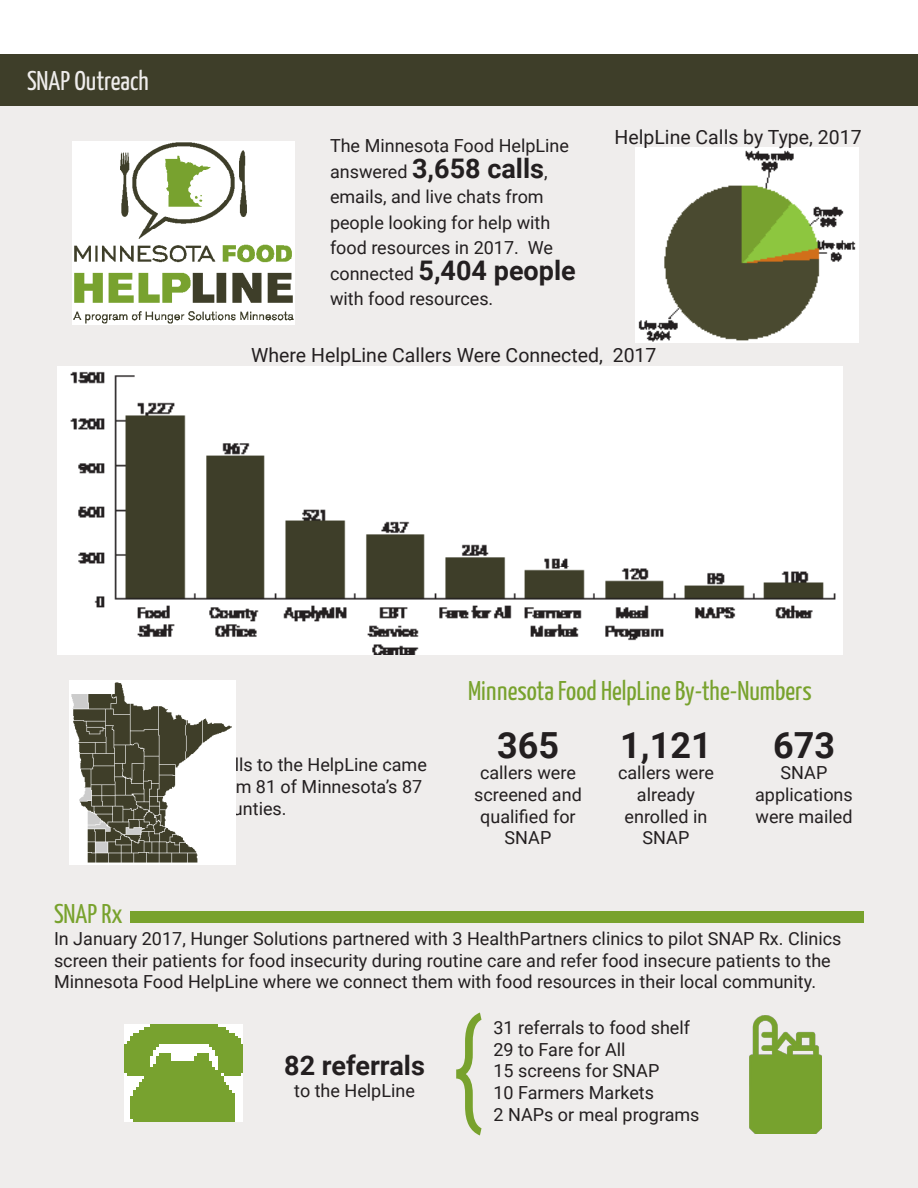
<style>
.page{position:relative;width:918px;height:1188px;background:#fff}
.page>*{position:absolute;margin:0;border:0;box-sizing:border-box;transform-origin:0 0}
.Highlight_Data{font:128.25px "Roboto";color:#78a22d;scale:.67 1}
.Data_Highlight_1{font:700 36px "Roboto";color:#231f20}
.Section_heading{font:27px "Yanone Kaffeesatz";color:#78a22d}
.Text{font:700 27px "Roboto";color:#231f20}
.Internal_Title{font:27px "Yanone Kaffeesatz";color:#efedec}
.Data_Highlight_2{font:700 27px "Roboto";color:#231f20}
.Chart_Title{font:19.5px "Roboto";color:#231f20}
.Text-2{font:18px/21.6px "Roboto";color:#231f20}
.s1{font-weight:400;font-size:18px}
</style>
<div class="page">
<div style="left:0;top:105px;width:918px;height:1083px;background:#efedec"></div>
<img style="left:72px;top:141px;width:223px;height:183px">
<img style="left:57px;top:367px;width:786px;height:288px">
<img style="left:69px;top:680px;width:167px;height:184px">
<div style="left:0;top:54px;width:918px;height:51px;background:#3e3e29"></div>
<img style="left:635px;top:147px;width:223px;height:196px">
<img style="left:125px;top:1024px;width:118px;height:98px">
<img style="left:750px;top:1015px;width:71px;height:119px">
<div style="left:131px;top:911px;width:733px;height:11px;background:#78a22d"></div>
<p class="Internal_Title" style="left:27px;top:61px;width:123px">SNAP Outreach</p>
<p class="Text-2" style="left:330px;top:134px;width:241px">The Minnesota Food HelpLine</p>
<p class="Text" style="left:330px;top:149px;width:219px"><span class="s1">answered</span> 3,658 calls<span class="s1">,</span></p>
<p class="Text-2" style="left:330px;top:184px;width:225px;line-height:25.5px">emails, and live chats from people looking for help with food resources in 2017. We</p>
<p class="Text" style="left:330px;top:251px;width:247px"><span class="s1">connected</span> 5,404 people</p>
<p class="Text-2" style="left:330px;top:287px;width:165px">with food resources.</p>
<p class="Chart_Title" style="left:615px;top:123px;width:249px">HelpLine Calls by Type, 2017</p>
<p class="Chart_Title" style="left:251px;top:341px;width:407px">Where HelpLine Callers Were Connected, 2017</p>
<p class="Text-2" style="left:213px;top:753px;width:215px">Calls to the HelpLine came from 81 of Minnesota’s 87 counties.</p>
<p class="Section_heading" style="left:468px;top:672px;width:345px">Minnesota Food HelpLine By-the-Numbers</p>
<p class="Data_Highlight_1" style="left:497px;top:720px;width:63px">365</p>
<p class="Text-2" style="left:474px;top:762px;width:109px;text-align:center">callers were screened and qualified for<br>SNAP</p>
<p class="Data_Highlight_1" style="left:620px;top:720px;width:93px">1,121</p>
<p class="Text-2" style="left:618px;top:762px;width:97px;text-align:center">callers were already enrolled in<br>SNAP</p>
<p class="Data_Highlight_1" style="left:773px;top:720px;width:63px">673</p>
<p class="Text-2" style="left:755px;top:762px;width:99px;text-align:center">SNAP applications were mailed</p>
<p class="Section_heading" style="left:54px;top:895px;width:70px">SNAP Rx</p>
<p class="Text-2" style="left:54px;top:927px;width:789px">In January 2017, Hunger Solutions partnered with 3 HealthPartners clinics to pilot SNAP Rx. Clinics screen their patients for food insecurity during routine care and refer food insecure patients to the<br>Minnesota Food HelpLine where we connect them with food resources in their local community.</p>
<p class="Text-2" style="left:494px;top:1016px;width:198px">31 referrals to food shelf</p>
<p class="Text-2" style="left:494px;top:1038px;width:134px">29 to Fare for All</p>
<p class="Text-2" style="left:494px;top:1059px;width:167px">15 screens for SNAP</p>
<p class="Text-2" style="left:494px;top:1081px;width:162px">10 Farmers Markets</p>
<p class="Text-2" style="left:494px;top:1103px;width:208px">2 NAPs or meal programs</p>
<p class="Highlight_Data" style="left:454px;top:977px;width:45px">{</p>
<p class="Data_Highlight_2" style="left:284px;top:1047px;width:142px">82 referrals</p>
<p class="Text-2" style="left:294px;top:1079px;width:122px">to the HelpLine</p>
</div>
